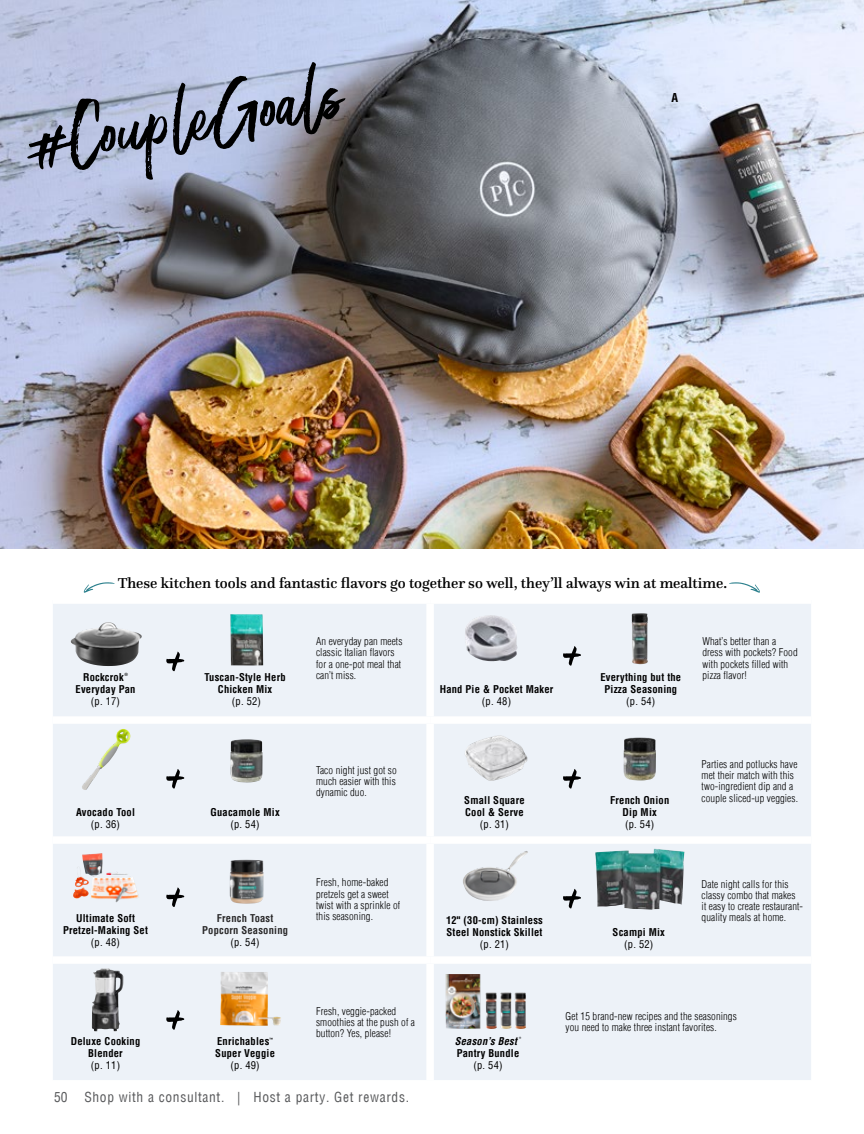
<style>
.page{position:relative;width:864px;height:1134px;background:#fff}
.page>*{position:absolute;margin:0;border:0;box-sizing:border-box;transform-origin:0 0}
.t1{font:76.35px "Moonstone";color:#000}
.t2{font:500 15px "Questa";color:#000}
.t3{font:condensed 13.5px "Helvetica Com";letter-spacing:.05em;color:#58595b}
.t4{font:700 condensed 12px "Helvetica Com";color:#000}
.t5{font:300 condensed 10.5px/11.2px "Helvetica Com";letter-spacing:.01em;color:#000}
.t6{font:700 condensed 10.5px/12px "Helvetica Com";letter-spacing:.02em;color:#000;text-align:center}
.t7{font:condensed 10.5px "Helvetica Com";letter-spacing:.02em;color:#000}
.t8{font:700 condensed 10.5px/12px "Helvetica Com";letter-spacing:.02em;color:#292829;text-align:center}
.t9{font:italic 700 condensed 10.5px "Helvetica Com";letter-spacing:.02em;color:#000}
.t10{font:700 condensed 4.2px "Helvetica Com";color:#000}
.t11{font:italic 700 condensed 4.2px "Helvetica Com";color:#000}
</style>
<div class="page">
<img style="left:0;top:0;width:864px;height:549px">
<div style="left:53px;top:604px;width:758px;height:476px;background:#edf2f8"></div>
<div style="left:426px;top:604px;width:8px;height:112px;background:#fff"></div>
<div style="left:53px;top:716px;width:377px;height:8px;background:#fff"></div>
<div style="left:430px;top:716px;width:381px;height:8px;background:#fff"></div>
<div style="left:426px;top:724px;width:8px;height:112px;background:#fff"></div>
<div style="left:53px;top:836px;width:377px;height:8px;background:#fff"></div>
<div style="left:430px;top:836px;width:381px;height:8px;background:#fff"></div>
<div style="left:426px;top:844px;width:8px;height:112px;background:#fff"></div>
<div style="left:53px;top:956px;width:377px;height:8px;background:#fff"></div>
<div style="left:430px;top:956px;width:381px;height:8px;background:#fff"></div>
<div style="left:426px;top:964px;width:8px;height:116px;background:#fff"></div>
<img style="left:445px;top:974px;width:82px;height:55px">
<img style="left:71px;top:622px;width:71px;height:44px">
<img style="left:465px;top:615px;width:52px;height:46px">
<img style="left:464px;top:735px;width:64px;height:46px">
<img style="left:462px;top:851px;width:66px;height:50px">
<img style="left:81px;top:729px;width:50px;height:61px">
<img style="left:75px;top:853px;width:42px;height:34px">
<img style="left:92px;top:968px;width:31px;height:63px">
<img style="left:230px;top:614px;width:33px;height:52px">
<img style="left:631px;top:613px;width:17px;height:51px">
<img style="left:623px;top:737px;width:33px;height:44px">
<img style="left:595px;top:849px;width:90px;height:61px">
<img style="left:230px;top:739px;width:33px;height:44px">
<img style="left:230px;top:860px;width:34px;height:44px">
<img style="left:220px;top:972px;width:61px;height:54px">
<svg style="left:166px;top:652px;width:18px;height:19px"></svg>
<svg style="left:166px;top:769px;width:18px;height:20px"></svg>
<svg style="left:166px;top:887px;width:18px;height:20px"></svg>
<svg style="left:166px;top:1010px;width:18px;height:20px"></svg>
<svg style="left:563px;top:769px;width:18px;height:20px"></svg>
<svg style="left:563px;top:889px;width:18px;height:19px"></svg>
<svg style="left:563px;top:646px;width:18px;height:20px"></svg>
<svg style="left:729px;top:582px;width:31px;height:11px"></svg>
<svg style="left:84px;top:582px;width:31px;height:11px"></svg>
<svg style="left:237px;top:99px;width:22px;height:13px"></svg>
<h1 class="t1" style="left:24px;top:96px;width:318px;rotate:-9deg">#CoupleGoals</h1>
<p class="t4" style="left:671px;top:89px;width:8px">A</p>
<h2 class="t2" style="left:118px;top:573px;width:611px">These kitchen tools and fantastic flavors go together so well, they’ll always win at mealtime.</h2>
<p class="t6" style="left:83px;top:671px;width:42px">Rockcrok</p>
<p class="t10" style="left:124px;top:672px;width:5px">®</p>
<p class="t6" style="left:76px;top:683px;width:61px">Everyday Pan</p>
<p class="t7" style="left:91px;top:695px;width:31px">(p. 17)</p>
<p class="t6" style="left:205px;top:671px;width:83px">Tuscan-Style Herb<br>Chicken Mix</p>
<p class="t7" style="left:232px;top:695px;width:31px">(p. 52)</p>
<p class="t5" style="left:316px;top:635px;width:88px">An everyday pan meets classic Italian flavors for a one-pot meal that can’t miss.</p>
<p class="t6" style="left:440px;top:683px;width:115px">Hand Pie &amp; Pocket Maker</p>
<p class="t7" style="left:482px;top:695px;width:31px">(p. 48)</p>
<p class="t6" style="left:600px;top:671px;width:82px">Everything but the<br>Pizza Seasoning</p>
<p class="t7" style="left:626px;top:695px;width:31px">(p. 54)</p>
<p class="t5" style="left:703px;top:635px;width:97px">What’s better than a dress with pockets? Food with pockets filled with pizza flavor!</p>
<p class="t6" style="left:76px;top:806px;width:60px">Avocado Tool</p>
<p class="t7" style="left:91px;top:817px;width:31px">(p. 36)</p>
<p class="t6" style="left:210px;top:806px;width:71px">Guacamole Mix</p>
<p class="t7" style="left:230px;top:817px;width:31px">(p. 54)</p>
<p class="t5" style="left:316px;top:764px;width:82px;text-align:justify">Taco night just got so much easier with this dynamic duo.</p>
<p class="t6" style="left:464px;top:794px;width:62px;text-align:left">Small Square<br>Cool &amp; Serve</p>
<p class="t7" style="left:480px;top:817px;width:31px">(p. 31)</p>
<p class="t6" style="left:610px;top:794px;width:61px">French Onion<br>Dip Mix</p>
<p class="t7" style="left:625px;top:817px;width:31px">(p. 54)</p>
<p class="t5" style="left:702px;top:758px;width:98px">Parties and potlucks have met their match with this two-ingredient dip and a couple sliced-up veggies.</p>
<p class="t6" style="left:63px;top:912px;width:86px">Ultimate Soft<br>Pretzel-Making Set</p>
<p class="t7" style="left:91px;top:936px;width:31px">(p. 48)</p>
<p class="t8" style="left:202px;top:912px;width:87px">French Toast<br>Popcorn Seasoning</p>
<p class="t7" style="left:230px;top:936px;width:31px">(p. 54)</p>
<p class="t5" style="left:316px;top:877px;width:86px">Fresh, home-baked pretzels get a sweet twist with a sprinkle of this seasoning.</p>
<p class="t6" style="left:446px;top:914px;width:98px;text-align:left">12" (30-cm) Stainless<br>Steel Nonstick Skillet</p>
<p class="t7" style="left:480px;top:937px;width:31px">(p. 21)</p>
<p class="t6" style="left:613px;top:926px;width:54px">Scampi Mix</p>
<p class="t7" style="left:624px;top:937px;width:31px">(p. 52)</p>
<p class="t5" style="left:702px;top:878px;width:103px">Date night calls for this classy combo that makes<br>it easy to create restaurant&shy;quality meals at home.</p>
<p class="t6" style="left:71px;top:1035px;width:71px">Deluxe Cooking<br>Blender</p>
<p class="t7" style="left:91px;top:1059px;width:31px">(p. 11)</p>
<p class="t6" style="left:217px;top:1035px;width:54px">Enrichables</p>
<p class="t10" style="left:270px;top:1037px;width:5px">™</p>
<p class="t6" style="left:215px;top:1047px;width:61px">Super Veggie</p>
<p class="t7" style="left:231px;top:1059px;width:31px">(p. 49)</p>
<p class="t5" style="left:316px;top:1005px;width:100px">Fresh, veggie-packed smoothies at the push of a button? Yes, please!</p>
<p class="t9" style="left:455px;top:1034px;width:64px">Season’s Best</p>
<p class="t11" style="left:519px;top:1036px;width:4px">®</p>
<p class="t6" style="left:457px;top:1047px;width:64px">Pantry Bundle</p>
<p class="t7" style="left:473px;top:1059px;width:31px">(p. 54)</p>
<p class="t5" style="left:566px;top:1011px;width:173px">Get 15 brand-new recipes and the seasonings you need to make three instant favorites.</p>
<p class="t3" style="left:54px;top:1088px;width:15px">50</p>
<p class="t3" style="left:84px;top:1088px;width:326px">Shop with a consultant. | Host a party. Get rewards.</p>
</div>
